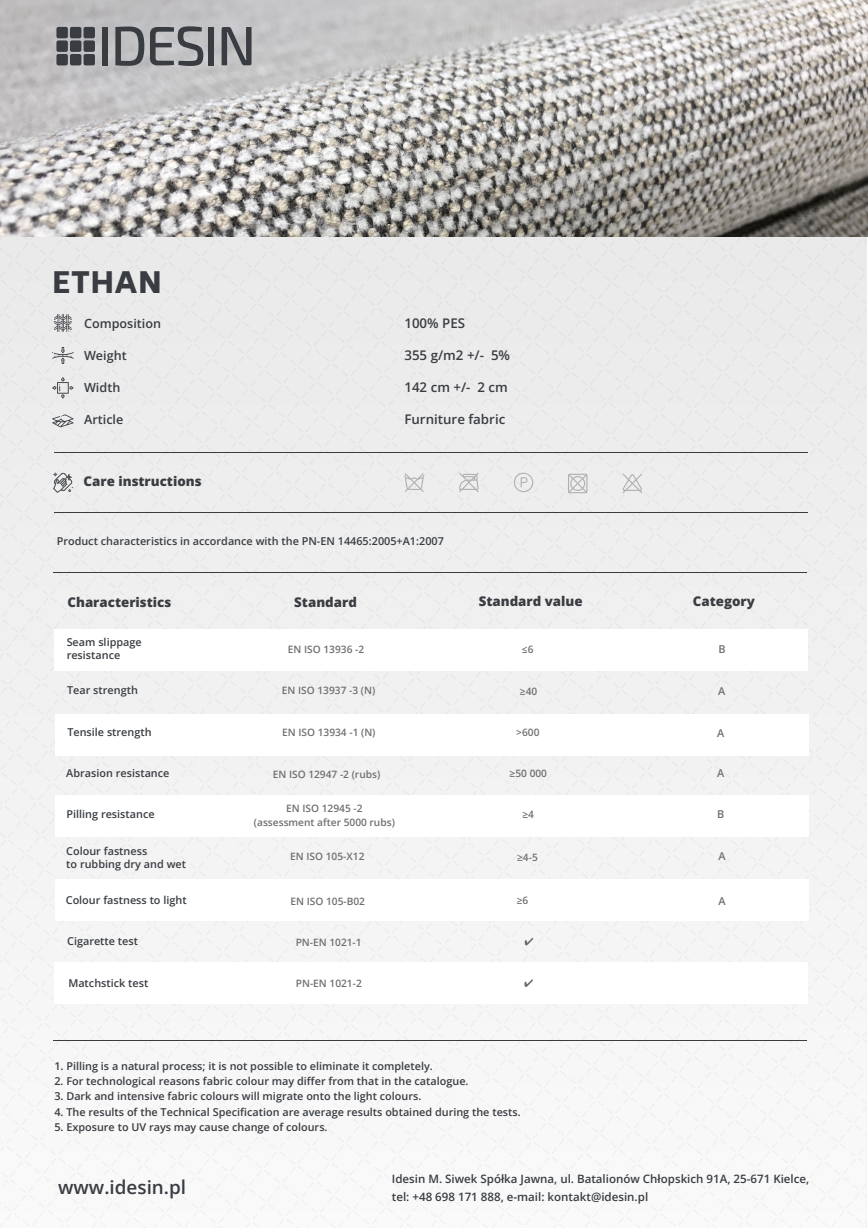
<style>
.page{position:relative;width:868px;height:1228px;background:#fff}
.page>*{position:absolute;margin:0;border:0;box-sizing:border-box;transform-origin:0 0}
.t1{font:900 29.05px "Biryani";color:#393d42}
.t2{font:600 18.9px "Open Sans";color:#393d42}
.t3{font:800 13.3px "Open Sans";color:#393d42}
.t4{font:600 13.3px "Open Sans";color:#393d42}
.t5{font:600 12.6px "Open Sans";color:#393d42}
.t6{font:600 11.55px/18.2px "Open Sans";color:#393d42}
.t7{font:600 10.85px/12.6px "Open Sans";color:#393d42}
.t8{font:600 10.85px "Open Sans";color:#6f6f6f}
.t9{font:600 10.15px/13.3px "Open Sans";color:#6f6f6f;text-align:center}
</style>
<div class="page">
<img style="left:0;top:237px;width:867px;height:991px">
<div style="left:54px;top:629px;width:754px;height:42px;background:#fff"></div>
<div style="left:55px;top:714px;width:753px;height:42px;background:#fff"></div>
<div style="left:55px;top:795px;width:753px;height:42px;background:#fff"></div>
<div style="left:55px;top:879px;width:753px;height:42px;background:#fff"></div>
<div style="left:54px;top:962px;width:754px;height:41px;background:#fff"></div>
<img style="left:0;top:0;width:868px;height:237px">
<div style="left:84px;top:27px;width:11px;height:11px;background:#393d42;border-radius:2px"></div>
<div style="left:70px;top:27px;width:11px;height:11px;background:#393d42;border-radius:2px"></div>
<div style="left:56px;top:27px;width:12px;height:11px;background:#393d42;border-radius:2px"></div>
<div style="left:84px;top:40px;width:11px;height:12px;background:#393d42;border-radius:2px"></div>
<div style="left:70px;top:40px;width:11px;height:12px;background:#393d42;border-radius:2px"></div>
<div style="left:56px;top:40px;width:12px;height:12px;background:#393d42;border-radius:2px"></div>
<div style="left:84px;top:54px;width:11px;height:11px;background:#393d42;border-radius:2px"></div>
<div style="left:70px;top:54px;width:11px;height:11px;background:#393d42;border-radius:2px"></div>
<div style="left:56px;top:54px;width:12px;height:11px;background:#393d42;border-radius:2px"></div>
<div style="left:103px;top:27px;width:5px;height:38px;background:#393d42"></div>
<svg style="left:115px;top:27px;width:29px;height:39px"></svg>
<svg style="left:150px;top:26px;width:53px;height:40px;background:#8a8b8f"></svg>
<div style="left:209px;top:27px;width:5px;height:38px;background:#393d42"></div>
<svg style="left:222px;top:27px;width:30px;height:38px"></svg>
<hr style="left:53px;top:1040px;width:753px;height:1px;background:#393d42">
<svg style="left:525px;top:938px;width:8px;height:7px"></svg>
<hr style="left:54px;top:572px;width:753px;height:1px;background:#393d42">
<hr style="left:54px;top:512px;width:753px;height:1px;background:#393d42">
<hr style="left:54px;top:452px;width:753px;height:1px;background:#393d42">
<svg style="left:404px;top:473px;width:20px;height:19px"></svg>
<svg style="left:459px;top:473px;width:20px;height:19px"></svg>
<svg style="left:514px;top:473px;width:19px;height:19px"></svg>
<svg style="left:568px;top:474px;width:19px;height:19px"></svg>
<svg style="left:623px;top:474px;width:19px;height:19px"></svg>
<svg style="left:524px;top:979px;width:9px;height:8px"></svg>
<svg style="left:54px;top:314px;width:18px;height:18px"></svg>
<svg style="left:52px;top:347px;width:22px;height:17px"></svg>
<svg style="left:52px;top:377px;width:22px;height:22px"></svg>
<svg style="left:52px;top:414px;width:22px;height:13px"></svg>
<svg style="left:53px;top:473px;width:20px;height:20px"></svg>
<h1 class="t1" style="left:52px;top:266px;width:111px">ETHAN</h1>
<p class="t5" style="left:84px;top:314px;width:79px">Composition</p>
<p class="t5" style="left:84px;top:347px;width:44px">Weight</p>
<p class="t5" style="left:84px;top:379px;width:38px">Width</p>
<p class="t5" style="left:84px;top:411px;width:41px">Article</p>
<p class="t3" style="left:84px;top:472px;width:120px">Care instructions</p>
<p class="t4" style="left:404px;top:314px;width:62px">100% PES</p>
<p class="t4" style="left:404px;top:346px;width:107px">355 g/m2 +/- 5%</p>
<p class="t4" style="left:404px;top:378px;width:105px">142 cm +/- 2 cm</p>
<p class="t4" style="left:404px;top:410px;width:102px">Furniture fabric</p>
<p class="t7" style="left:57px;top:534px;width:389px">Product characteristics in accordance with the PN-EN 14465:2005+A1:2007</p>
<p class="t3" style="left:67px;top:592px;width:105px">Characteristics</p>
<p class="t3" style="left:294px;top:593px;width:64px">Standard</p>
<p class="t3" style="left:479px;top:592px;width:105px">Standard value</p>
<p class="t3" style="left:693px;top:592px;width:64px">Category</p>
<p class="t7" style="left:67px;top:636px;width:77px">Seam slippage resistance</p>
<p class="t7" style="left:67px;top:683px;width:72px">Tear strength</p>
<p class="t7" style="left:67px;top:725px;width:86px">Tensile strength</p>
<p class="t7" style="left:66px;top:766px;width:105px">Abrasion resistance</p>
<p class="t7" style="left:67px;top:808px;width:90px">Pilling resistance</p>
<p class="t7" style="left:66px;top:845px;width:121px">Colour fastness<br>to rubbing dry and wet</p>
<p class="t8" style="left:718px;top:642px;width:9px">B</p>
<p class="t8" style="left:718px;top:683px;width:9px">A</p>
<p class="t8" style="left:717px;top:725px;width:9px">A</p>
<p class="t9" style="left:522px;top:642px;width:13px">≤6</p>
<p class="t9" style="left:520px;top:684px;width:19px">≥40</p>
<p class="t9" style="left:288px;top:642px;width:78px">EN ISO 13936 -2</p>
<p class="t9" style="left:282px;top:683px;width:95px">EN ISO 13937 -3 (N)</p>
<p class="t9" style="left:282px;top:725px;width:95px">EN ISO 13934 -1 (N)</p>
<p class="t9" style="left:516px;top:726px;width:25px">&gt;600</p>
<p class="t8" style="left:717px;top:766px;width:9px">A</p>
<p class="t8" style="left:717px;top:807px;width:9px">B</p>
<p class="t9" style="left:273px;top:767px;width:109px">EN ISO 12947 -2 (rubs)</p>
<p class="t9" style="left:510px;top:767px;width:39px">≥50 000</p>
<p class="t9" style="left:254px;top:802px;width:142px">EN ISO 12945 -2<br>(assessment after 5000 rubs)</p>
<p class="t9" style="left:290px;top:850px;width:76px">EN ISO 105-X12</p>
<p class="t9" style="left:522px;top:807px;width:13px">≥4</p>
<p class="t8" style="left:718px;top:849px;width:9px">A</p>
<p class="t9" style="left:517px;top:850px;width:22px">≥4-5</p>
<p class="t7" style="left:66px;top:893px;width:122px">Colour fastness to light</p>
<p class="t9" style="left:291px;top:894px;width:76px">EN ISO 105-B02</p>
<p class="t9" style="left:517px;top:893px;width:13px">≥6</p>
<p class="t8" style="left:719px;top:894px;width:9px">A</p>
<p class="t7" style="left:67px;top:934px;width:72px">Cigarette test</p>
<p class="t9" style="left:296px;top:935px;width:68px">PN-EN 1021-1</p>
<p class="t7" style="left:68px;top:977px;width:82px">Matchstick test</p>
<p class="t9" style="left:296px;top:976px;width:68px">PN-EN 1021-2</p>
<p class="t7" style="left:54px;top:1059px;width:380px">1. Pilling is a natural process; it is not possible to eliminate it completely.</p>
<p class="t7" style="left:54px;top:1074px;width:416px">2. For technological reasons fabric colour may differ from that in the catalogue.</p>
<p class="t7" style="left:54px;top:1090px;width:368px">3. Dark and intensive fabric colours will migrate onto the light colours.</p>
<p class="t7" style="left:54px;top:1105px;width:468px">4. The results of the Technical Specification are average results obtained during the tests.</p>
<p class="t7" style="left:54px;top:1121px;width:275px">5. Exposure to UV rays may cause change of colours.</p>
<h2 class="t2" style="left:58px;top:1174px;width:130px">www.idesin.pl</h2>
<p class="t6" style="left:392px;top:1169px;width:419px">Idesin M. Siwek Spółka Jawna, ul. Batalionów Chłopskich 91A, 25-671 Kielce, tel: +48 698 171 888, e-mail: kontakt@idesin.pl</p>
</div>
